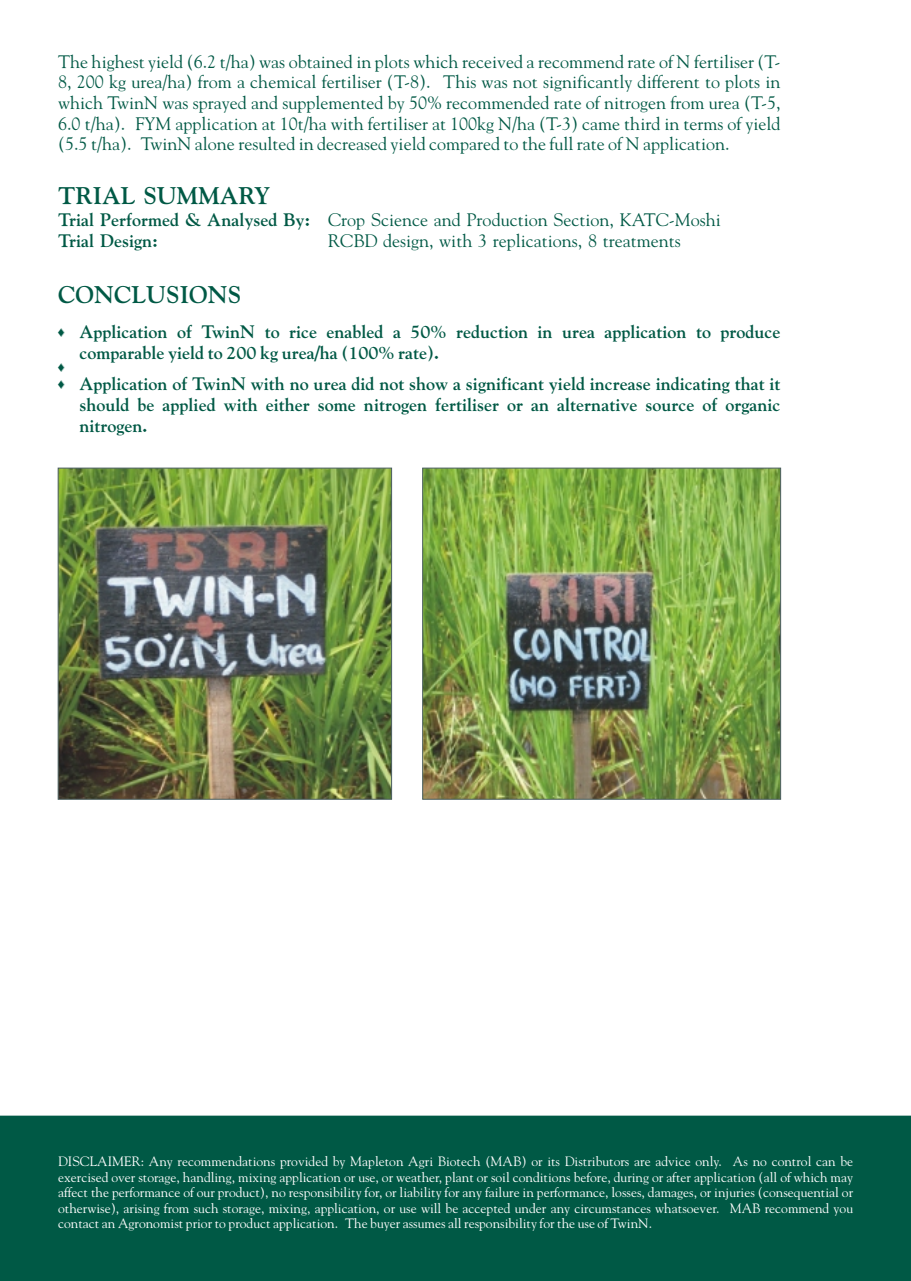
<style>
.page{position:relative;width:911px;height:1281px;background:#fff}
.page>*{position:absolute;margin:0;border:0;box-sizing:border-box;transform-origin:0 0}
.t1{font:700 24px "Gilde";color:#005945}
.t2{font:18px/20.7px "Gilde";color:#005945}
.t3{font:700 18px/21.1px "Gilde";color:#005945}
.t4{font:13.5px/15.5px "Gilde";color:#fff;text-align:justify}
.s1{font-weight:700}
</style>
<div class="page">
<div style="left:0;top:1116px;width:910px;height:165px;background:#005945"></div>
<img style="left:57px;top:467px;width:724px;height:333px">
<p class="t2" style="left:58px;top:51px;width:724px;text-align:justify">The highest yield (6.2 t/ha) was obtained in plots which received a recommend rate of N fertiliser (T-8, 200 kg urea/ha) from a chemical fertiliser (T-8). This was not significantly different to plots in which TwinN was sprayed and supplemented by 50% recommended rate of nitrogen from urea (T-5, 6.0 t/ha). FYM application at 10t/ha with fertiliser at 100kg N/ha (T-3) came third in terms of yield (5.5 t/ha). TwinN alone resulted in decreased yield compared to the full rate of N application.</p>
<h1 class="t1" style="left:58px;top:181px;width:213px">TRIAL SUMMARY</h1>
<h2 class="t2" style="left:58px;top:209px;width:664px;line-height:21.1px"><span class="s1">Trial Performed &amp; Analysed By:</span> Crop Science and Production Section, KATC-Moshi<br><span class="s1">Trial Design:</span></h2>
<h2 class="t2" style="left:328px;top:230px;width:354px">RCBD design, with 3 replications, 8 treatments</h2>
<h1 class="t1" style="left:58px;top:280px;width:184px">CONCLUSIONS</h1>
<h2 class="t3" style="left:79px;top:321px;width:702px">Application of TwinN to rice enabled a 50% reduction in urea application to produce comparable yield to 200 kg urea/ha (100% rate).</h2>
<h2 class="t3" style="left:79px;top:373px;width:702px;text-align:justify">Application of TwinN with no urea did not show a significant yield increase indicating that it should be applied with either some nitrogen fertiliser or an alternative source of organic nitrogen.</h2>
<p class="t4" style="left:58px;top:1153px;width:796px">DISCLAIMER: Any recommendations provided by Mapleton Agri Biotech (MAB) or its Distributors are advice only. As no control can be exercised over storage, handling, mixing application or use, or weather, plant or soil conditions before, during or after application (all of which may affect the performance of our product), no responsibility for, or liability for any failure in performance, losses, damages, or injuries (consequential or otherwise), arising from such storage, mixing, application, or use will be accepted under any circumstances whatsoever. MAB recommend you contact an Agronomist prior to product application. The buyer assumes all responsibility for the use of TwinN.</p>
</div>
